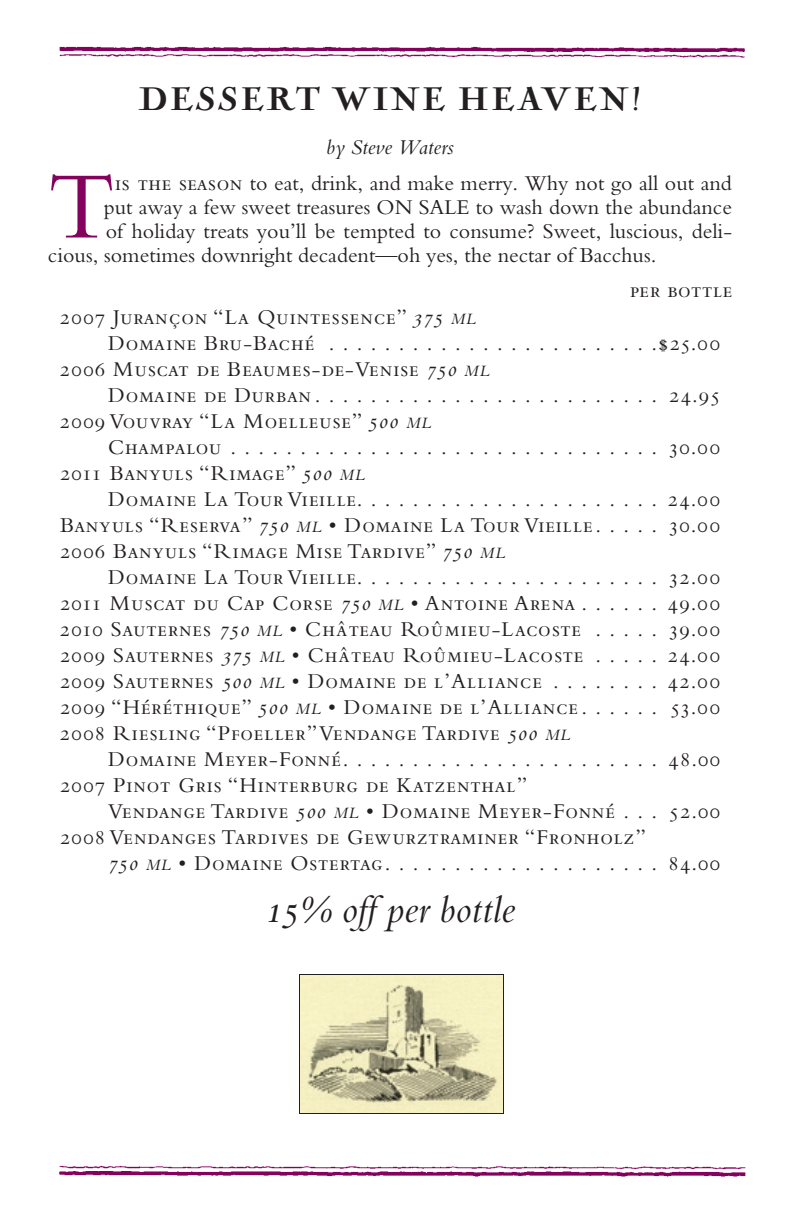
<style>
.page{position:relative;width:792px;height:1224px;background:#fff}
.page>*{position:absolute;margin:0;border:0;box-sizing:border-box;transform-origin:0 0}
.t1{font:99.2px "Bembo Regular TS";color:#85015e}
.t2{font:40px "Bembo Italic Os F5 lig WT";color:#231f20}
.t3{font:900 34px "Nicolas Cochin EF";letter-spacing:.055em;color:#231f20}
.t4{font:22px "Bembo SC";letter-spacing:.03em;color:#231f20}
.t5{font:22px "Bembo SC";letter-spacing:.05em;color:#231f20}
.t6{font:22px "Bembo Regular TS";color:#231f20}
.t7{font:22px "Bembo Regular TS";letter-spacing:.05em;color:#231f20}
.t8{font:22px "Bembo Italic TS";color:#231f20}
.s1{font-family:"Bembo SC"}
.s2{font-family:"Bembo Italic TS"}
.s3{font-family:"Bembo Italic TS";font-size:16.4px}
.s4{font-family:"Bembo Regular TS"}
</style>
<div class="page">
<img style="left:59px;top:46px;width:686px;height:11px">
<img style="left:59px;top:1166px;width:687px;height:11px">
<img style="left:301px;top:976px;width:201px;height:136px">
<div style="left:299px;top:974px;width:205px;height:140px;border:1px solid #231f20"></div>
<h3 class="t3" style="left:138px;top:80px;width:505px">DESSERT WINE HEAVEN!</h3>
<p class="t8" style="left:326px;top:134px;width:129px">by Steve Waters</p>
<h1 class="t1" style="left:48px;top:149px;width:69px">T</h1>
<p class="t6" style="left:115px;top:170px;width:618px"><span class="s1">is the season</span> to eat, drink, and make merry. Why not go all out and</p>
<p class="t6" style="left:104px;top:194px;width:630px">put away a few sweet treasures ON SALE to wash down the abundance</p>
<p class="t6" style="left:106px;top:218px;width:628px">of holiday treats you’ll be tempted to consume? Sweet, luscious, deli-</p>
<p class="t6" style="left:48px;top:242px;width:610px">cious, sometimes downright decadent—oh yes, the nectar of Bacchus.</p>
<p class="t4" style="left:630px;top:279px;width:103px">per bottle</p>
<p class="t4" style="left:60px;top:305px;width:417px">2007 Jurançon “La Quintessence” <span class="s2">375</span> <span class="s3">ML</span></p>
<p class="t4" style="left:108px;top:331px;width:613px">Domaine Bru-Baché ........................$25.00</p>
<p class="t5" style="left:60px;top:357px;width:431px">2006 Muscat de Beaumes-de-Venise <span class="s2">750</span> <span class="s3">ML</span></p>
<p class="t4" style="left:108px;top:383px;width:613px">Domaine de Durban ......................... 24.95</p>
<p class="t5" style="left:60px;top:409px;width:372px">2009 Vouvray “La Moelleuse” <span class="s2">500</span> <span class="s3">ML</span></p>
<p class="t4" style="left:108px;top:435px;width:614px">Champalou ............................... 30.00</p>
<p class="t4" style="left:60px;top:461px;width:306px">2011 Banyuls “Rimage” <span class="s2">500</span> <span class="s3">ML</span></p>
<p class="t5" style="left:108px;top:487px;width:614px">Domaine La Tour Vieille......................24.00</p>
<p class="t4" style="left:60px;top:513px;width:661px">Banyuls “Reserva” <span class="s2">750</span> <span class="s3">ML</span> • Domaine La Tour Vieille . . . . . 30.00</p>
<p class="t4" style="left:60px;top:539px;width:446px">2006 Banyuls “Rimage Mise Tardive” <span class="s2">750</span> <span class="s3">ML</span></p>
<p class="t4" style="left:108px;top:565px;width:614px">Domaine La Tour Vieille...................... 32.00</p>
<p class="t4" style="left:60px;top:591px;width:661px">2011 Muscat du Cap Corse <span class="s2">750</span> <span class="s3">ML</span> • Antoine Arena . . . . . . 49.00</p>
<p class="t4" style="left:60px;top:617px;width:662px">2010 Sauternes <span class="s2">750</span> <span class="s3">ML</span> • Château Roûmieu-Lacoste . . . . . 39.00</p>
<p class="t5" style="left:60px;top:643px;width:662px">2009 Sauternes <span class="s2">375</span> <span class="s3">ML</span> • Château Roûmieu-Lacoste . . . . . 24.00</p>
<p class="t5" style="left:60px;top:669px;width:661px">2009 Sauternes <span class="s2">500</span> <span class="s3">ML</span> • Domaine de l’Alliance . . . . . . . . 42.00</p>
<p class="t5" style="left:60px;top:695px;width:661px">2009 “Héréthique” <span class="s2">500</span> <span class="s3">ML</span> • Domaine de l’Alliance . . . . . . 53.00</p>
<p class="t5" style="left:60px;top:721px;width:511px">2008 Riesling “Pfoeller” Vendange Tardive <span class="s2">500</span> <span class="s3">ML</span></p>
<p class="t7" style="left:108px;top:746px;width:614px"><span class="s1">Domaine Meyer-Fonné</span> ....................... 48.00</p>
<p class="t4" style="left:60px;top:773px;width:469px">2007 Pinot Gris “Hinterburg de Katzenthal”</p>
<p class="t4" style="left:108px;top:799px;width:613px">Vendange Tardive <span class="s2">500</span> <span class="s3">ML</span> • Domaine Meyer-Fonné <span class="s4">. . . 52.00</span></p>
<p class="t4" style="left:60px;top:825px;width:587px">2008 Vendanges Tardives de Gewurztraminer “Fronholz”</p>
<p class="t7" style="left:108px;top:850px;width:613px"><span class="s2">750</span> <span class="s3">ML</span><span class="s1">• Domaine Ostertag</span> .................... 84.00</p>
<h2 class="t2" style="left:265px;top:886px;width:252px">15% off per bottle</h2>
</div>
